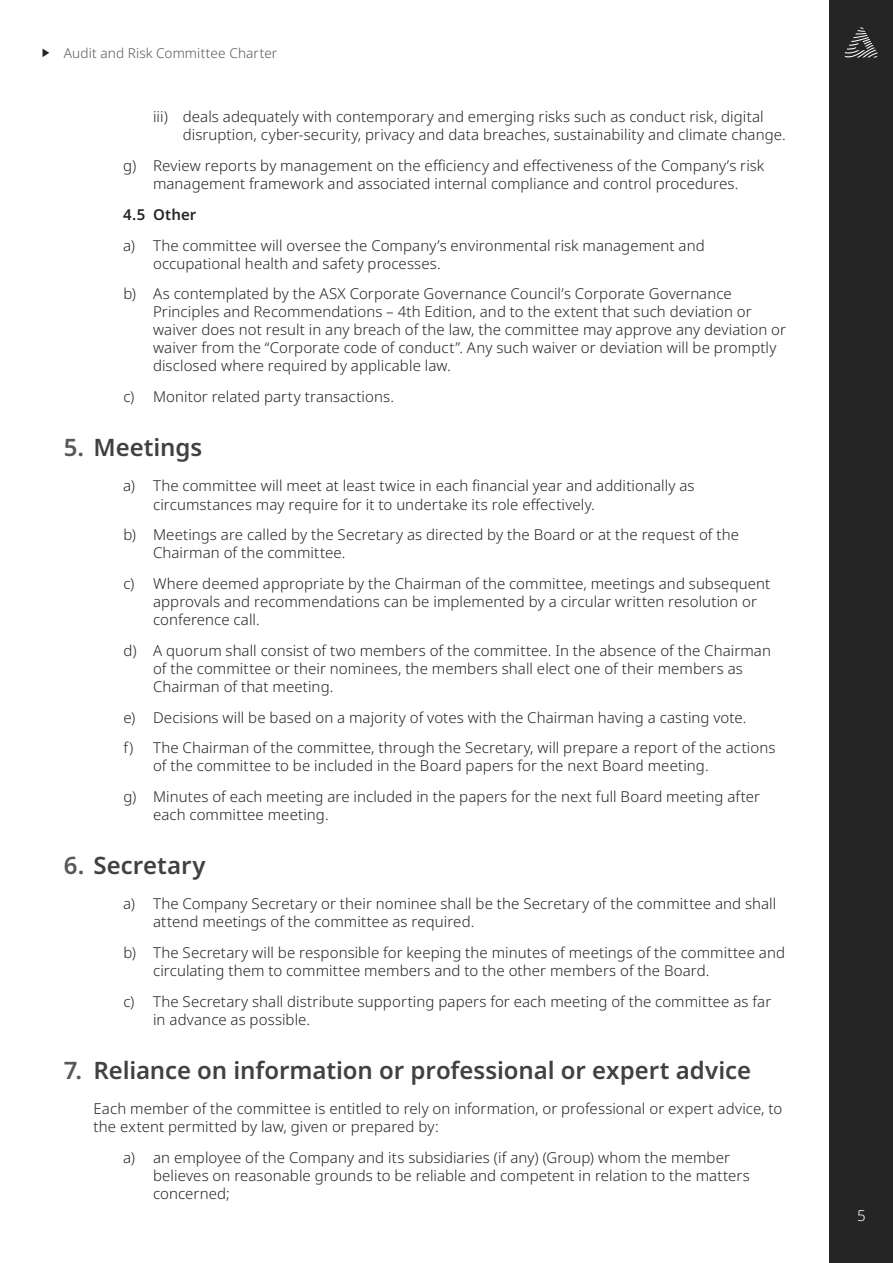
<style>
.page{position:relative;width:893px;height:1263px;background:#fff}
.page>*{position:absolute;margin:0;border:0;box-sizing:border-box;transform-origin:0 0}
.t1{font:600 24px "Noto Sans";letter-spacing:-.005em;color:#434140}
.t2{font:300 15px/18px "Noto Sans";letter-spacing:.005em;color:#242524}
.t3{font:600 15px "Noto Sans";letter-spacing:.01em;color:#242524}
.t4{font:300 15px "Noto Sans";color:#fff}
.t5{font:300 13.65px "Noto Sans";letter-spacing:.01em;color:#57585a}
.s1{color:#57585a}
</style>
<div class="page">
<div style="left:829px;top:0;width:64px;height:1263px;background:#242524"></div>
<svg style="left:43px;top:49px;width:6px;height:8px"></svg>
<svg style="left:844px;top:27px;width:34px;height:30px"></svg>
<p class="t5" style="left:64px;top:45px;width:215px">Audit and Risk Committee Charter</p>
<p class="t2" style="left:183px;top:108px;width:604px;text-indent:-30px">iii) deals adequately with contemporary and emerging risks such as conduct risk, digital disruption, cyber-security, privacy and data breaches, sustainability and climate change.</p>
<p class="t2" style="left:123px;top:157px;width:642px;text-align:center">g) Review reports by management on the efficiency and effectiveness of the Company’s risk management framework and associated internal compliance and control procedures.</p>
<p class="t3" style="left:123px;top:206px;width:75px">4.5 Other</p>
<p class="t2" style="left:153px;top:236px;width:553px;text-indent:-30px">a) The committee will oversee the Company’s environmental risk management and occupational health and safety processes.</p>
<p class="t2" style="left:153px;top:285px;width:634px;text-indent:-30px">b) As contemplated by the ASX Corporate Governance Council’s Corporate Governance Principles and Recommendations – 4th Edition, and to the extent that such deviation or waiver does not result in any breach of the law, the committee may approve any deviation or waiver from the “Corporate code of conduct”. Any such waiver or deviation will be promptly disclosed where required by applicable law.</p>
<p class="t2" style="left:123px;top:388px;width:272px">c) Monitor related party transactions.</p>
<h1 class="t1" style="left:64px;top:434px;width:140px"><span class="s1">5.</span> Meetings</h1>
<p class="t2" style="left:153px;top:477px;width:543px;text-indent:-30px">a) The committee will meet at least twice in each financial year and additionally as circumstances may require for it to undertake its role effectively.</p>
<p class="t2" style="left:153px;top:526px;width:587px;text-indent:-30px">b) Meetings are called by the Secretary as directed by the Board or at the request of the<br>Chairman of the committee.</p>
<p class="t2" style="left:153px;top:575px;width:619px;text-indent:-30px">c) Where deemed appropriate by the Chairman of the committee, meetings and subsequent approvals and recommendations can be implemented by a circular written resolution or conference call.</p>
<p class="t2" style="left:153px;top:642px;width:619px;text-indent:-30px">d) A quorum shall consist of two members of the committee. In the absence of the Chairman of the committee or their nominees, the members shall elect one of their members as<br>Chairman of that meeting.</p>
<p class="t2" style="left:123px;top:702px;width:654px;line-height:30.8px">e) Decisions will be based on a majority of votes with the Chairman having a casting vote.<br>f) The Chairman of the committee, through the Secretary, will prepare a report of the actions</p>
<p class="t2" style="left:123px;top:751px;width:638px;line-height:30.8px;text-indent:30px">of the committee to be included in the Board papers for the next Board meeting.<br>g) Minutes of each meeting are included in the papers for the next full Board meeting after</p>
<p class="t2" style="left:153px;top:806px;width:177px">each committee meeting.</p>
<h1 class="t1" style="left:64px;top:852px;width:143px"><span class="s1">6.</span> Secretary</h1>
<p class="t2" style="left:153px;top:895px;width:625px;text-indent:-30px">a) The Company Secretary or their nominee shall be the Secretary of the committee and shall attend meetings of the committee as required.</p>
<p class="t2" style="left:153px;top:944px;width:633px;text-indent:-30px">b) The Secretary will be responsible for keeping the minutes of meetings of the committee and circulating them to committee members and to the other members of the Board.</p>
<p class="t2" style="left:153px;top:993px;width:620px;text-indent:-30px">c) The Secretary shall distribute supporting papers for each meeting of the committee as far in advance as possible.</p>
<h1 class="t1" style="left:64px;top:1057px;width:689px"><span class="s1">7.</span> Reliance on information or professional or expert advice</h1>
<p class="t2" style="left:94px;top:1100px;width:690px">Each member of the committee is entitled to rely on information, or professional or expert advice, to the extent permitted by law, given or prepared by:</p>
<p class="t2" style="left:153px;top:1149px;width:598px;text-indent:-30px">a) an employee of the Company and its subsidiaries (if any) (Group) whom the member believes on reasonable grounds to be reliable and competent in relation to the matters concerned;</p>
<p class="t4" style="left:857px;top:1207px;width:10px">5</p>
</div>
